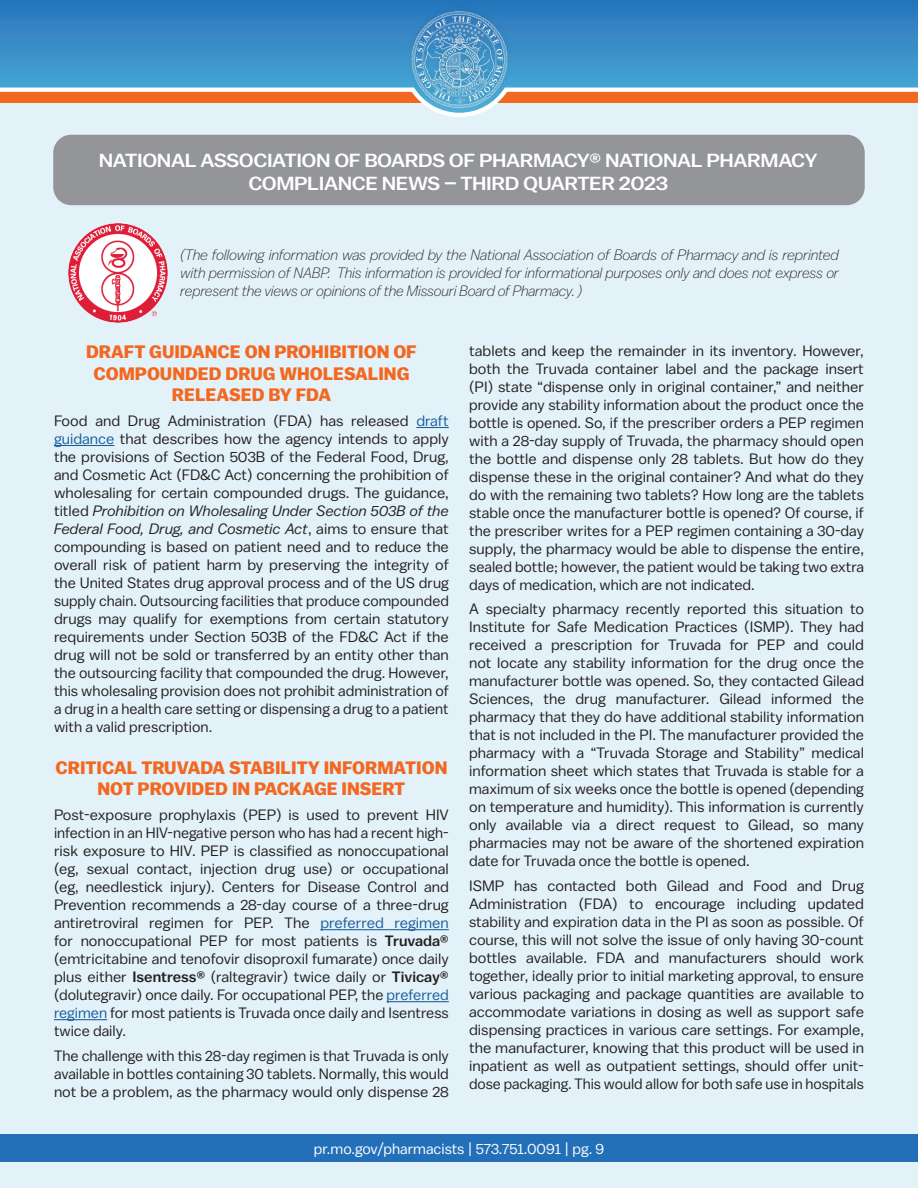
<style>
.page{position:relative;width:918px;height:1188px;background:#fff}
.page>*{position:absolute;margin:0;border:0;box-sizing:border-box;transform-origin:0 0}
.t1{font:500 18.9px/22.5px "Balto";letter-spacing:-.02em;color:#fff;text-align:center;scale:1.11 1}
.National_News_Heading{font:700 18px/21.6px "Balto";color:#f36821;text-align:center}
.Body_Text{font:15px/18px "Balto";color:#231f20;text-align:justify}
.t2{font:italic 300 15px/18px "Balto";color:#231f20;text-align:justify}
.t3{font:15px "Balto";color:#fff}
.s1{color:#175d9e}
.s2{font-style:italic}
.s3{font-weight:500}
</style>
<div class="page">
<div style="left:0;top:73px;width:918px;height:1115px;background:#e3f2f8"></div>
<div style="left:0;top:1134px;width:918px;height:27px;background:#2370b9"></div>
<svg style="left:0;top:0;width:918px;height:117px;background:#6499bf"></svg>
<div style="left:404px;top:3px;width:111px;height:113px;background:#231f20;opacity:.33"></div>
<img style="left:410px;top:10px;width:99px;height:99px">
<div style="left:53px;top:135px;width:812px;height:70px;background:#939598;border-radius:18px"></div>
<hr style="left:416px;top:427px;width:33px;height:1px;background:#175d9e">
<hr style="left:54px;top:445px;width:60px;height:1px;background:#175d9e">
<hr style="left:320px;top:929px;width:129px;height:1px;background:#175d9e">
<hr style="left:387px;top:1001px;width:62px;height:1px;background:#175d9e">
<hr style="left:54px;top:1019px;width:53px;height:1px;background:#175d9e">
<img style="left:69px;top:224px;width:98px;height:98px">
<p class="t1" style="left:99px;top:149px;width:649px">NATIONAL ASSOCIATION OF BOARDS OF PHARMACY® NATIONAL PHARMACY<br>COMPLIANCE NEWS – THIRD QUARTER 2023</p>
<p class="t2" style="left:181px;top:246px;width:660px">(The following information was provided by the National Association of Boards of Pharmacy and is reprinted with permission of NABP. This information is provided for informational purposes only and does not express or represent the views or opinions of the Missouri Board of Pharmacy. )</p>
<p class="National_News_Heading" style="left:86px;top:341px;width:332px">DRAFT GUIDANCE ON PROHIBITION OF<br>COMPOUNDED DRUG WHOLESALING<br>RELEASED BY FDA</p>
<p class="Body_Text" style="left:54px;top:411px;width:396px">Food and Drug Administration (FDA) has released <span class="s1">draft guidance</span> that describes how the agency intends to apply the provisions of Section 503B of the Federal Food, Drug, and Cosmetic Act (FD&amp;C Act) concerning the prohibition of wholesaling for certain compounded drugs. The guidance, titled <span class="s2">Prohibition on Wholesaling Under Section 503B of the Federal Food, Drug, and Cosmetic Act</span>, aims to ensure that compounding is based on patient need and to reduce the overall risk of patient harm by preserving the integrity of the United States drug approval process and of the US drug supply chain. Outsourcing facilities that produce compounded drugs may qualify for exemptions from certain statutory requirements under Section 503B of the FD&amp;C Act if the drug will not be sold or transferred by an entity other than the outsourcing facility that compounded the drug. However, this wholesaling provision does not prohibit administration of a drug in a health care setting or dispensing a drug to a patient with a valid prescription.</p>
<p class="National_News_Heading" style="left:55px;top:756px;width:394px">CRITICAL TRUVADA STABILITY INFORMATION<br>NOT PROVIDED IN PACKAGE INSERT</p>
<p class="Body_Text" style="left:54px;top:806px;width:396px">Post-exposure prophylaxis (PEP) is used to prevent HIV infection in an HIV-negative person who has had a recent high&shy;risk exposure to HIV. PEP is classified as nonoccupational (eg, sexual contact, injection drug use) or occupational (eg, needlestick injury). Centers for Disease Control and Prevention recommends a 28-day course of a three-drug antiretroviral regimen for PEP. The <span class="s1">preferred regimen </span>for nonoccupational PEP for most patients is <span class="s3">Truvada® </span>(emtricitabine and tenofovir disoproxil fumarate) once daily plus either <span class="s3">Isentress®</span> (raltegravir) twice daily or <span class="s3">Tivicay® </span>(dolutegravir) once daily. For occupational PEP, the <span class="s1">preferred regimen</span> for most patients is Truvada once daily and Isentress twice daily.</p>
<p class="Body_Text" style="left:54px;top:1046px;width:396px">The challenge with this 28-day regimen is that Truvada is only available in bottles containing 30 tablets. Normally, this would not be a problem, as the pharmacy would only dispense 28</p>
<p class="Body_Text" style="left:469px;top:341px;width:396px">tablets and keep the remainder in its inventory. However, both the Truvada container label and the package insert (PI) state “dispense only in original container,” and neither provide any stability information about the product once the bottle is opened. So, if the prescriber orders a PEP regimen with a 28-day supply of Truvada, the pharmacy should open the bottle and dispense only 28 tablets. But how do they dispense these in the original container? And what do they do with the remaining two tablets? How long are the tablets stable once the manufacturer bottle is opened? Of course, if the prescriber writes for a PEP regimen containing a 30-day supply, the pharmacy would be able to dispense the entire, sealed bottle; however, the patient would be taking two extra days of medication, which are not indicated.</p>
<p class="Body_Text" style="left:469px;top:600px;width:396px">A specialty pharmacy recently reported this situation to Institute for Safe Medication Practices (ISMP). They had received a prescription for Truvada for PEP and could not locate any stability information for the drug once the manufacturer bottle was opened. So, they contacted Gilead Sciences, the drug manufacturer. Gilead informed the pharmacy that they do have additional stability information that is not included in the PI. The manufacturer provided the pharmacy with a “Truvada Storage and Stability” medical information sheet which states that Truvada is stable for a maximum of six weeks once the bottle is opened (depending on temperature and humidity). This information is currently only available via a direct request to Gilead, so many pharmacies may not be aware of the shortened expiration date for Truvada once the bottle is opened.</p>
<p class="Body_Text" style="left:469px;top:876px;width:396px">ISMP has contacted both Gilead and Food and Drug Administration (FDA) to encourage including updated stability and expiration data in the PI as soon as possible. Of course, this will not solve the issue of only having 30-count bottles available. FDA and manufacturers should work together, ideally prior to initial marketing approval, to ensure various packaging and package quantities are available to accommodate variations in dosing as well as support safe dispensing practices in various care settings. For example, the manufacturer, knowing that this product will be used in inpatient as well as outpatient settings, should offer unit&shy;dose packaging. This would allow for both safe use in hospitals</p>
<p class="t3" style="left:314px;top:1139px;width:292px">pr.mo.gov/pharmacists | 573.751.0091 | pg. 9</p>
</div>
